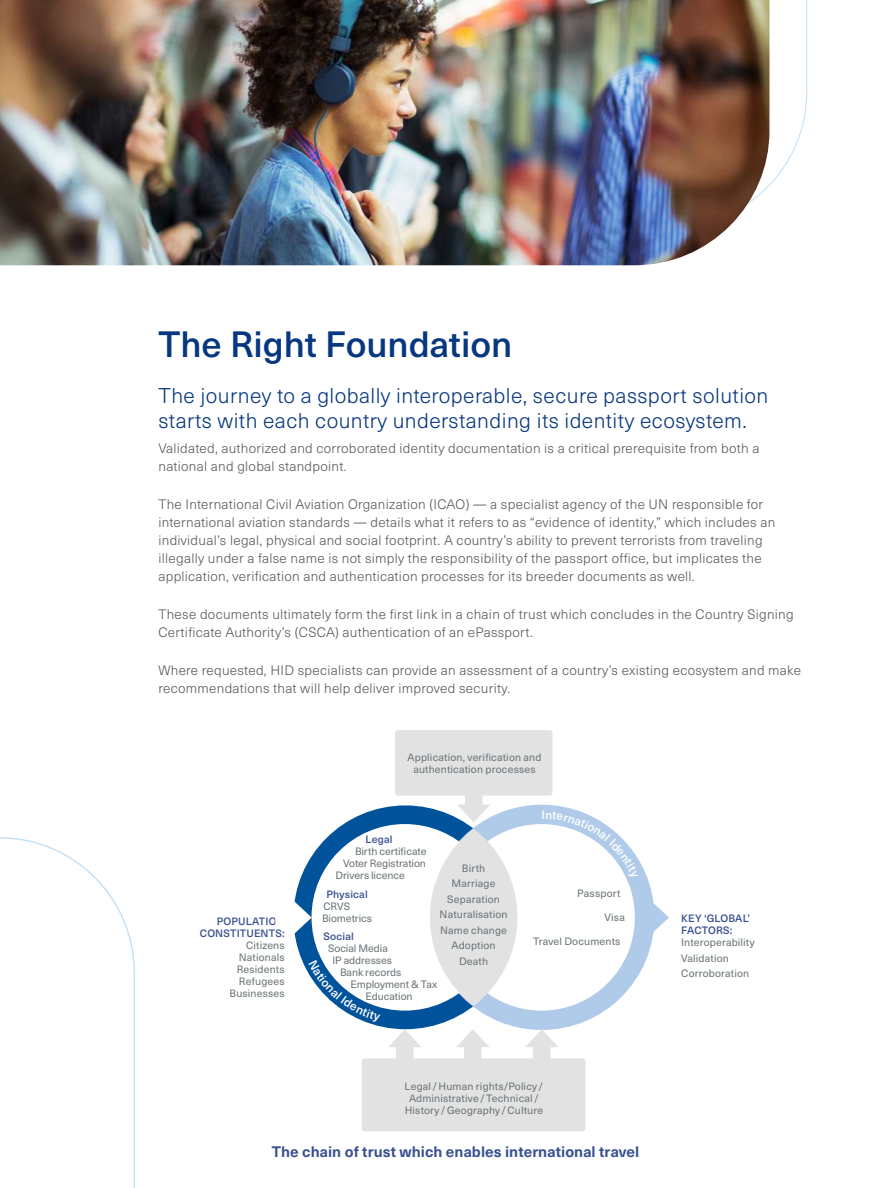
<style>
.page{position:relative;width:891px;height:1188px;background:#fff}
.page>*{position:absolute;margin:0;border:0;box-sizing:border-box;transform-origin:0 0}
.t1{font:500 36px "Neue Haas Unica Pro";color:#07377e}
.t2{font:300 21px/25.2px "Neue Haas Unica Pro";letter-spacing:.02em;color:#07377e}
.t3{font:700 15px "Neue Haas Unica Pro";letter-spacing:.005em;color:#3a5190}
.t4{font:300 13.5px/18px "Neue Haas Unica Pro";letter-spacing:.02em;color:#58595b}
.t5{font:10.5px/12px "Neue Haas Unica Pro";letter-spacing:.01em;color:#687275;text-align:center}
.t6{font:500 10.5px/12px "Neue Haas Unica Pro";letter-spacing:.015em;color:#3a5190;text-align:right}
</style>
<div class="page">
<svg style="left:0;top:837px;width:135px;height:351px"></svg>
<img style="left:0;top:0;width:770px;height:265px">
<svg style="left:652px;top:895px;width:17px;height:45px"></svg>
<div style="left:293px;top:805px;width:224px;height:224px;background:#00539b;border-radius:50%"></div>
<div style="left:430px;top:805px;width:224px;height:224px;background:#b0cbea;border-radius:50%"></div>
<div style="left:448px;top:824px;width:187px;height:187px;background:#fff;border-radius:50%"></div>
<div style="left:312px;top:824px;width:186px;height:187px;background:#fff;border-radius:50%"></div>
<svg style="left:293px;top:895px;width:19px;height:45px"></svg>
<div style="left:430px;top:829px;width:87px;height:177px;background:#e2e2e3;border-radius:50%"></div>
<div style="left:465px;top:780px;width:17px;height:32px;background:#e2e2e3"></div>
<svg style="left:457px;top:805px;width:33px;height:18px"></svg>
<div style="left:464px;top:1040px;width:18px;height:24px;background:#e2e2e3"></div>
<svg style="left:457px;top:1029px;width:32px;height:18px"></svg>
<div style="left:396px;top:1040px;width:18px;height:24px;background:#e2e2e3"></div>
<svg style="left:389px;top:1029px;width:32px;height:18px"></svg>
<div style="left:533px;top:1040px;width:18px;height:24px;background:#e2e2e3"></div>
<svg style="left:526px;top:1029px;width:32px;height:18px"></svg>
<div style="left:395px;top:730px;width:158px;height:66px;background:#e2e2e3;border-radius:3px"></div>
<div style="left:362px;top:1058px;width:223px;height:73px;background:#e2e2e3;border-radius:3px"></div>
<svg style="left:309px;top:960px;width:72px;height:63px"></svg>
<svg style="left:546px;top:810px;width:92px;height:69px"></svg>
<h1 class="t1" style="left:158px;top:323px;width:355px">The Right Foundation</h1>
<h2 class="t2" style="left:158px;top:383px;width:611px">The journey to a globally interoperable, secure passport solution starts with each country understanding its identity ecosystem.</h2>
<p class="t4" style="left:158px;top:439px;width:603px">Validated, authorized and corroborated identity documentation is a critical prerequisite from both a national and global standpoint.</p>
<p class="t4" style="left:158px;top:495px;width:618px">The International Civil Aviation Organization (ICAO) — a specialist agency of the UN responsible for international aviation standards — details what it refers to as “evidence of identity,” which includes an individual’s legal, physical and social footprint. A country’s ability to prevent terrorists from traveling illegally under a false name is not simply the responsibility of the passport office, but implicates the application, verification and authentication processes for its breeder documents as well.</p>
<p class="t4" style="left:158px;top:606px;width:637px">These documents ultimately form the first link in a chain of trust which concludes in the Country Signing<br>Certificate Authority’s (CSCA) authentication of an ePassport.</p>
<p class="t4" style="left:158px;top:662px;width:644px">Where requested, HID specialists can provide an assessment of a country’s existing ecosystem and make recommendations that will help deliver improved security.</p>
<p class="t6" style="left:200px;top:916px;width:86px">POPULATION<br>CONSTITUENTS:</p>
<p class="t5" style="left:230px;top:940px;width:57px;text-align:right">Citizens<br>Nationals<br>Residents<br>Refugees<br>Businesses</p>
<p class="t5" style="left:408px;top:751px;width:135px">Application, verification and authentication processes</p>
<p class="t6" style="left:366px;top:833px;width:29px">Legal</p>
<p class="t5" style="left:355px;top:845px;width:73px">Birth certificate</p>
<p class="t5" style="left:343px;top:857px;width:85px">Voter Registration</p>
<p class="t5" style="left:336px;top:869px;width:71px">Drivers licence</p>
<p class="t6" style="left:327px;top:888px;width:43px">Physical</p>
<p class="t5" style="left:322px;top:900px;width:52px;text-align:left">CRVS<br>Biometrics</p>
<p class="t6" style="left:324px;top:931px;width:32px">Social</p>
<p class="t5" style="left:328px;top:943px;width:61px">Social Media</p>
<p class="t5" style="left:333px;top:955px;width:61px">IP addresses</p>
<p class="t5" style="left:340px;top:967px;width:63px">Bank records</p>
<p class="t5" style="left:351px;top:979px;width:88px">Employment &amp; Tax</p>
<p class="t5" style="left:366px;top:991px;width:49px">Education</p>
<p class="t5" style="left:440px;top:861px;width:69px;line-height:15.5px">Birth<br>Marriage<br>Separation<br>Naturalisation<br>Name change<br>Adoption<br>Death</p>
<p class="t5" style="left:577px;top:888px;width:45px">Passport</p>
<p class="t5" style="left:604px;top:912px;width:22px">Visa</p>
<p class="t5" style="left:533px;top:936px;width:89px">Travel Documents</p>
<p class="t5" style="left:405px;top:1080px;width:140px">Legal /Human rights/Policy /<br>Administrative/Technical /<br>History/Geography/Culture</p>
<p class="t3" style="left:272px;top:1143px;width:369px">The chain of trust which enables international travel</p>
<p class="t6" style="left:681px;top:913px;width:70px;text-align:left">KEY ‘GLOBAL’<br>FACTORS:</p>
<p class="t5" style="left:681px;top:935px;width:75px;line-height:15.5px;text-align:left">Interoperability<br>Validation<br>Corroboration</p>
</div>
